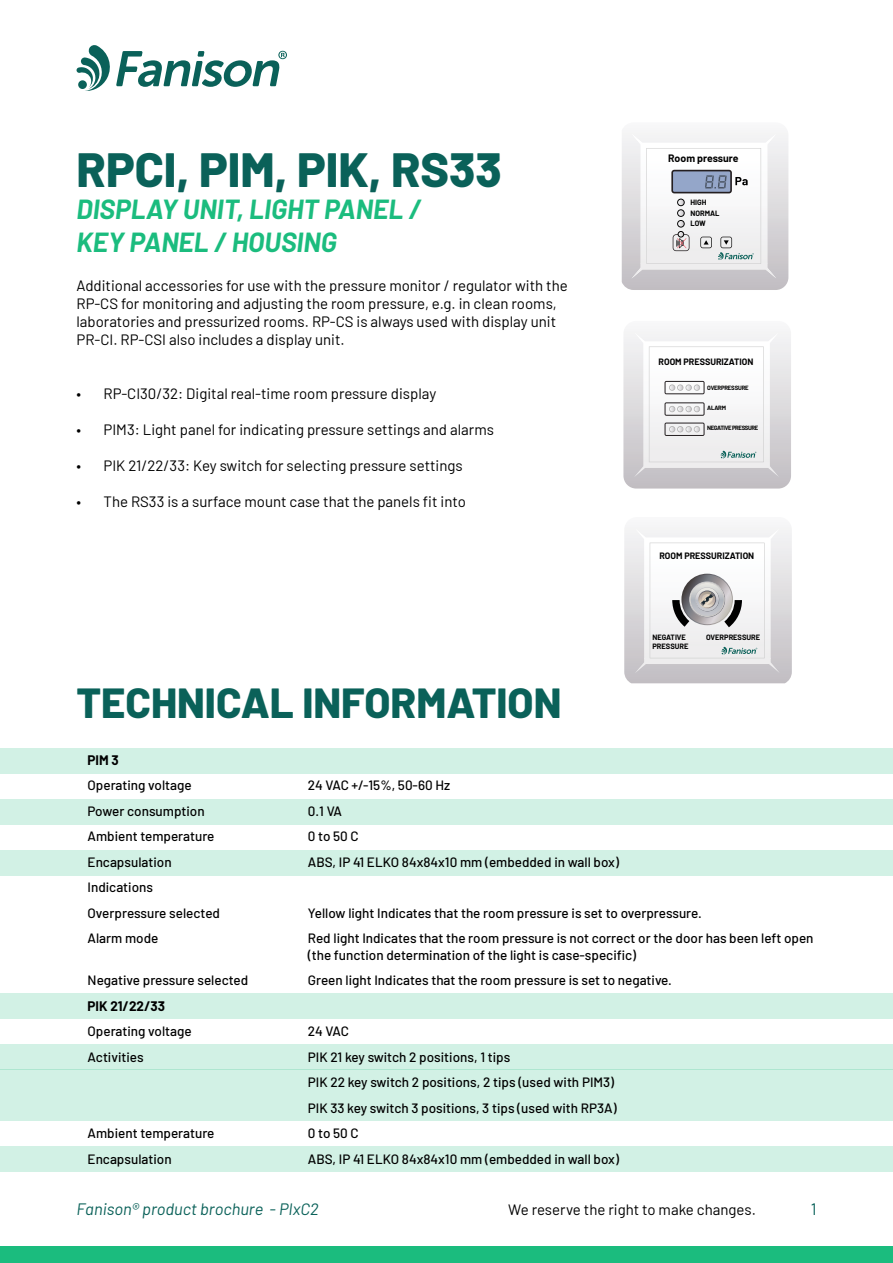
<style>
.page{position:relative;width:893px;height:1263px;background:#fff}
.page>*{position:absolute;margin:0;border:0;box-sizing:border-box;transform-origin:0 0}
.t1{font:800 48px "Barlow";color:#0a6159}
.t2{font:800 42px "Barlow";color:#0a6159}
.t3{font:italic 700 27px/32.4px "Barlow";color:#1bbc7e}
.t4{font:italic 16.5px "Barlow";color:#0a6159}
.t5{font:16.5px "Barlow";color:#0a6159}
.t6{font:15px/18px "Barlow";color:#000}
.t7{font:500 13.5px/25.5px "Barlow";color:#000}
.t8{font:700 13.5px "Barlow";color:#000}
.t9{font:700 10.5px "Barlow";letter-spacing:-.005em;color:#000}
.t10{font:700 9px "Barlow";color:#000}
.t11{font:700 7.5px/10.6px "Barlow";color:#000}
.t12{font:700 6px "Barlow";letter-spacing:-.045em;color:#000}
</style>
<div class="page">
<div style="left:0;top:748px;width:893px;height:26px;background:#d2f1e5"></div>
<div style="left:0;top:799px;width:893px;height:26px;background:#d2f1e5"></div>
<div style="left:0;top:850px;width:893px;height:25px;background:#d2f1e5"></div>
<div style="left:0;top:993px;width:893px;height:26px;background:#d2f1e5"></div>
<div style="left:0;top:1044px;width:893px;height:26px;background:#d2f1e5"></div>
<div style="left:0;top:1070px;width:893px;height:25px;background:#d2f1e5"></div>
<div style="left:0;top:1095px;width:893px;height:25px;background:#d2f1e5"></div>
<div style="left:0;top:1146px;width:893px;height:25px;background:#d2f1e5"></div>
<svg style="left:622px;top:133px;width:166px;height:157px"></svg>
<svg style="left:623px;top:331px;width:168px;height:157px"></svg>
<svg style="left:624px;top:527px;width:168px;height:156px"></svg>
<div style="left:0;top:1247px;width:893px;height:16px;background:#1bbc7e"></div>
<svg style="left:76px;top:45px;width:211px;height:46px"></svg>
<h1 class="t1" style="left:77px;top:134px;width:427px">RPCI, PIM, PIK, RS33</h1>
<h3 class="t3" style="left:77px;top:191px;width:346px">DISPLAY UNIT, LIGHT PANEL /<br>KEY PANEL / HOUSING</h3>
<p class="t6" style="left:77px;top:276px;width:493px">Additional accessories for use with the pressure monitor / regulator with the RP-CS for monitoring and adjusting the room pressure, e.g. in clean rooms, laboratories and pressurized rooms. RP-CS is always used with display unit PR-CI. RP-CSI also includes a display unit.</p>
<p class="t6" style="left:77px;top:384px;width:361px">• RP-CI30/32: Digital real-time room pressure display</p>
<p class="t6" style="left:77px;top:420px;width:419px">• PIM3: Light panel for indicating pressure settings and alarms</p>
<p class="t6" style="left:77px;top:456px;width:388px">• PIK 21/22/33: Key switch for selecting pressure settings</p>
<p class="t6" style="left:77px;top:492px;width:391px">• The RS33 is a surface mount case that the panels fit into</p>
<p class="t9" style="left:668px;top:150px;width:72px">Room pressure</p>
<p class="t11" style="left:690px;top:196px;width:30px">HIGH<br>NORMAL<br>LOW</p>
<p class="t10" style="left:659px;top:355px;width:96px">ROOM PRESSURIZATION</p>
<p class="t12" style="left:707px;top:384px;width:43px">OVERPRESSURE</p>
<p class="t12" style="left:707px;top:404px;width:20px">ALARM</p>
<p class="t12" style="left:707px;top:424px;width:53px">NEGATIVE PRESSURE</p>
<p class="t10" style="left:659px;top:549px;width:96px">ROOM PRESSURIZATION</p>
<p class="t11" style="left:652px;top:632px;width:38px;line-height:9px">NEGATIVE<br>PRESSURE</p>
<p class="t11" style="left:706px;top:631px;width:56px">OVERPRESSURE</p>
<h2 class="t2" style="left:77px;top:672px;width:486px">TECHNICAL INFORMATION</h2>
<p class="t8" style="left:88px;top:750px;width:33px">PIM 3</p>
<p class="t7" style="left:88px;top:772px;width:134px">Operating voltage<br>Power consumption<br>Ambient temperature<br>Encapsulation<br>Indications<br>Overpressure selected<br>Alarm mode</p>
<p class="t7" style="left:88px;top:967px;width:162px">Negative pressure selected</p>
<p class="t8" style="left:88px;top:996px;width:79px">PIK 21/22/33</p>
<p class="t7" style="left:88px;top:1018px;width:106px">Operating voltage<br>Activities</p>
<p class="t7" style="left:308px;top:772px;width:313px">24 VAC +/-15%, 50-60 Hz<br>0.1 VA<br>0 to 50 C<br>ABS, IP 41 ELKO 84x84x10 mm (embedded in wall box)</p>
<p class="t7" style="left:308px;top:899px;width:507px">Yellow light Indicates that the room pressure is set to overpressure.<br>Red light Indicates that the room pressure is not correct or the door has been left open</p>
<p class="t7" style="left:308px;top:941px;width:366px">(the function determination of the light is case-specific)<br>Green light Indicates that the room pressure is set to negative.</p>
<p class="t7" style="left:308px;top:1018px;width:313px">24 VAC<br>PIK 21 key switch 2 positions, 1 tips<br>PIK 22 key switch 2 positions, 2 tips (used with PIM3)<br>PIK 33 key switch 3 positions, 3 tips (used with RP3A)<br>0 to 50 C<br>ABS, IP 41 ELKO 84x84x10 mm (embedded in wall box)</p>
<p class="t7" style="left:88px;top:1120px;width:128px">Ambient temperature<br>Encapsulation</p>
<p class="t4" style="left:77px;top:1197px;width:244px">Fanison® product brochure - PIxC2</p>
<p class="t6" style="left:508px;top:1199px;width:249px">We reserve the right to make changes.</p>
<p class="t5" style="left:811px;top:1197px;width:7px">1</p>
</div>
